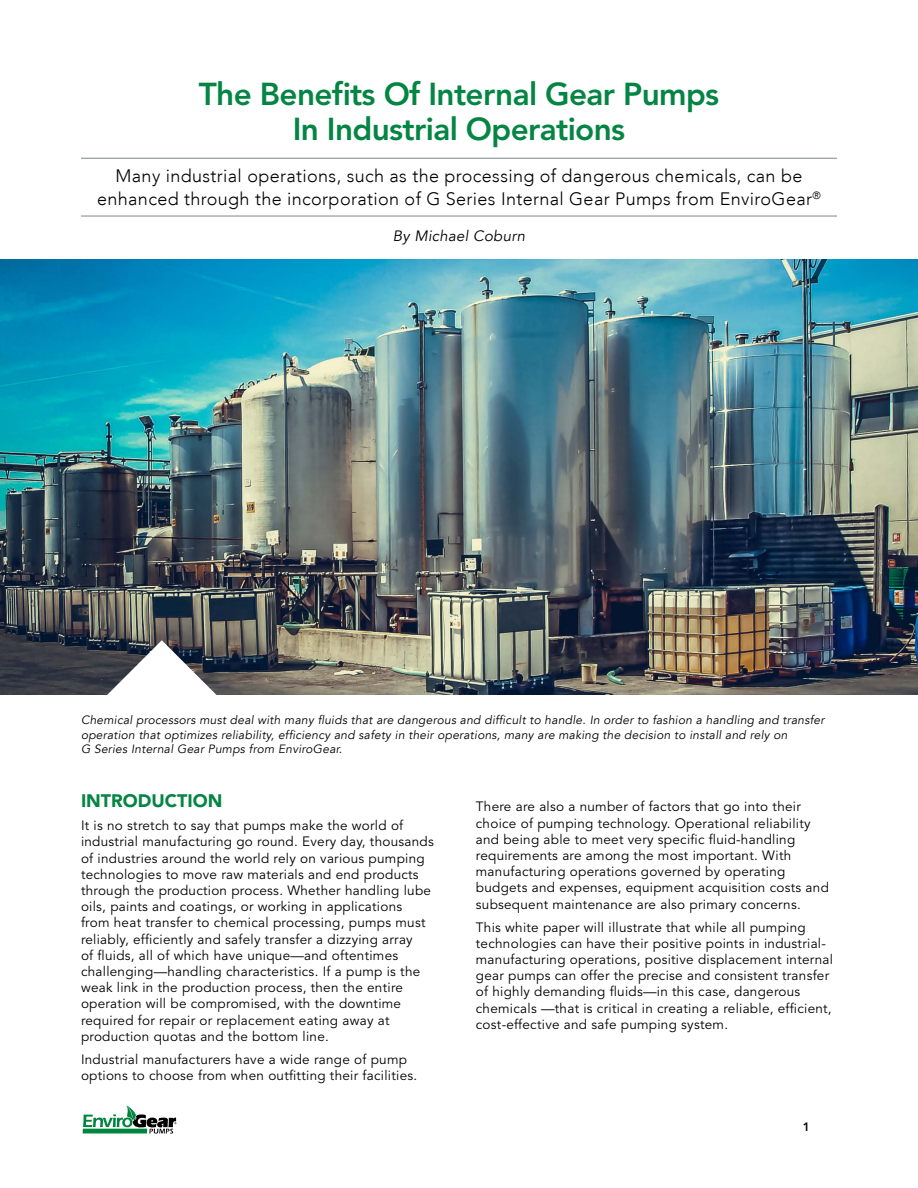
<style>
.page{position:relative;width:918px;height:1188px;background:#fff}
.page>*{position:absolute;margin:0;border:0;box-sizing:border-box;transform-origin:0 0}
.t1{font:800 31.5px/34.5px "Avenir";letter-spacing:-.02em;color:#048543;text-align:center}
.t2{font:300 18px/22.5px "Avenir LT";letter-spacing:.02em;color:#000;text-align:center}
.t3{font:900 18px "Avenir";color:#048543}
.t4{font:italic 15px "Avenir LT";letter-spacing:.02em;color:#000}
.t5{font:13.5px/16.2px "Avenir";letter-spacing:.02em;color:#000}
.t6{font:italic 12px/14.4px "Avenir LT";letter-spacing:.02em;color:#000}
.t7{font:800 12px "Avenir";color:#000}
</style>
<div class="page">
<img style="left:0;top:259px;width:918px;height:435px">
<svg style="left:96px;top:640px;width:131px;height:55px"></svg>
<svg style="left:83px;top:1105px;width:93px;height:29px"></svg>
<hr style="left:81px;top:158px;width:756px;height:1px;background:#7e868c">
<hr style="left:81px;top:216px;width:756px;height:1px;background:#7e868c">
<h1 class="t1" style="left:199px;top:77px;width:522px">The Benefits Of Internal Gear Pumps<br>In Industrial Operations</h1>
<h2 class="t2" style="left:97px;top:165px;width:725px">Many industrial operations, such as the processing of dangerous chemicals, can be enhanced through the incorporation of G Series Internal Gear Pumps from EnviroGear<sup>®</sup></h2>
<p class="t4" style="left:393px;top:227px;width:134px">By Michael Coburn</p>
<p class="t6" style="left:81px;top:713px;width:745px">Chemical processors must deal with many fluids that are dangerous and difficult to handle. In order to fashion a handling and transfer operation that optimizes reliability, efficiency and safety in their operations, many are making the decision to install and rely on<br>G Series Internal Gear Pumps from EnviroGear.</p>
<h2 class="t3" style="left:81px;top:790px;width:143px">INTRODUCTION</h2>
<p class="t5" style="left:81px;top:818px;width:354px">It is no stretch to say that pumps make the world of industrial manufacturing go round. Every day, thousands of industries around the world rely on various pumping technologies to move raw materials and end products through the production process. Whether handling lube oils, paints and coatings, or working in applications from heat transfer to chemical processing, pumps must reliably, efficiently and safely transfer a dizzying array<br>of fluids, all of which have unique—and oftentimes challenging—handling characteristics. If a pump is the weak link in the production process, then the entire operation will be compromised, with the downtime required for repair or replacement eating away at production quotas and the bottom line.</p>
<p class="t5" style="left:81px;top:1051px;width:338px">Industrial manufacturers have a wide range of pump options to choose from when outfitting their facilities.</p>
<p class="t5" style="left:476px;top:799px;width:355px">There are also a number of factors that go into their choice of pumping technology. Operational reliability and being able to meet very specific fluid-handling requirements are among the most important. With manufacturing operations governed by operating budgets and expenses, equipment acquisition costs and subsequent maintenance are also primary concerns.</p>
<p class="t5" style="left:476px;top:919px;width:359px">This white paper will illustrate that while all pumping technologies can have their positive points in industrial&shy;manufacturing operations, positive displacement internal gear pumps can offer the precise and consistent transfer of highly demanding fluids—in this case, dangerous chemicals —that is critical in creating a reliable, efficient, cost-effective and safe pumping system.</p>
<p class="t7" style="left:803px;top:1119px;width:9px">1</p>
</div>
